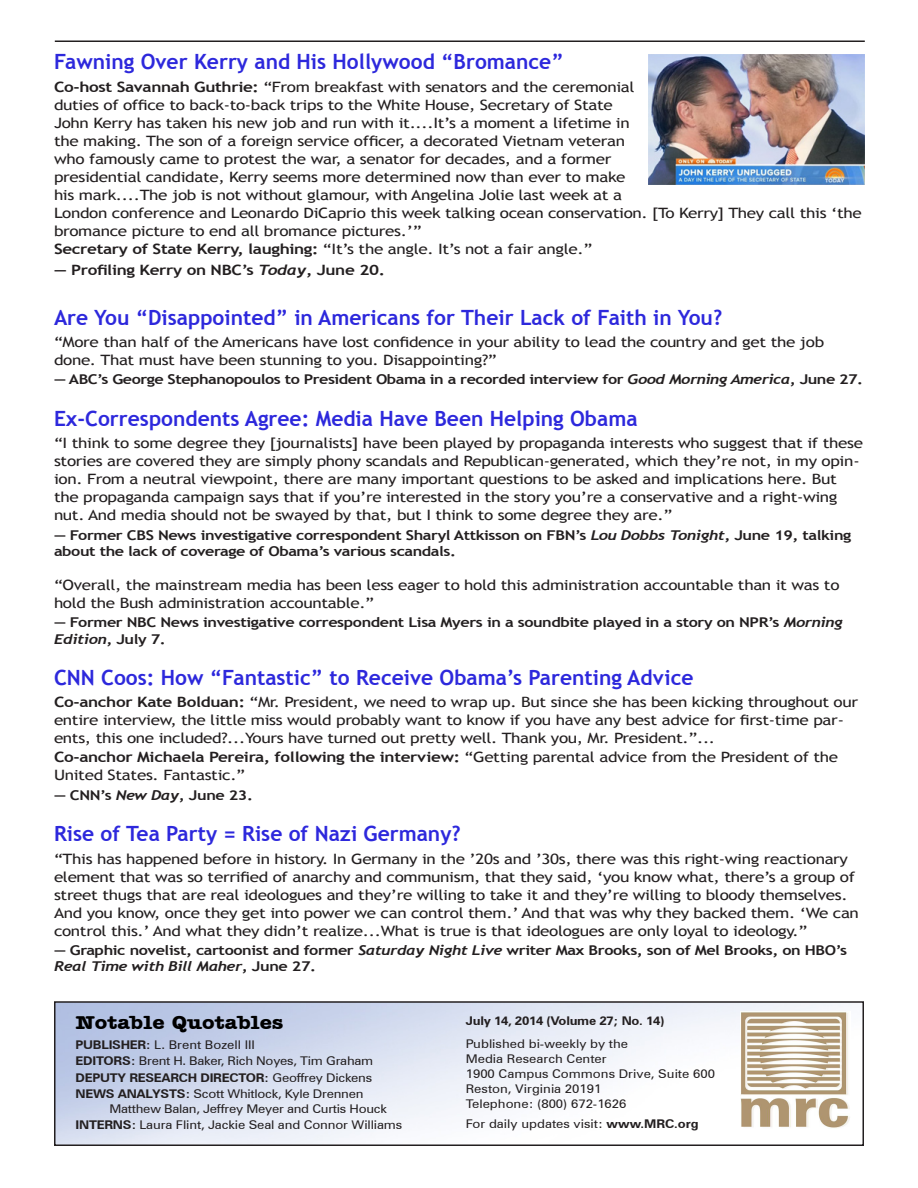
<style>
.page{position:relative;width:918px;height:1188px;background:#fff}
.page>*{position:absolute;margin:0;border:0;box-sizing:border-box;transform-origin:0 0}
.t1{font:700 21px "Trebuchet MS";color:#2d28dc}
.t2{font:700 19.5px "Amer Typewriter IT Cby BT";color:#000;scale:1.1 1}
.Text{font:14.25px/18px "Trebuchet MS";letter-spacing:-.02em;color:#231f20;scale:1.2 1}
.Text-2{font:700 14.25px "Trebuchet MS";letter-spacing:-.02em;color:#231f20;scale:1.2 1}
.Author{font:700 13.5px/16.2px "Trebuchet MS";letter-spacing:-.025em;color:#231f20;scale:1.2 1}
.Text-3{font:12px "Zurich BT";color:#231f20;scale:1.1 1}
.Text-4{font:12px "Zurich BT";letter-spacing:-.02em;color:#231f20;scale:1.1 1}
.Text-5{font:700 12px "Zurich BT";letter-spacing:-.02em;color:#231f20;scale:1.1 1}
.s1{font-weight:700}
.s2{font-family:"Trebuchet";font-style:italic}
.s3{font-weight:400}
</style>
<div class="page">
<div style="left:54px;top:1001px;width:810px;height:145px;border:2px solid #231f20"></div>
<hr style="left:55px;top:40px;width:810px;height:2px;background:#231f20">
<img style="left:740px;top:1012px;width:110px;height:116px">
<img style="left:649px;top:54px;width:216px;height:131px">
<p class="t1" style="left:54px;top:49px;width:511px">Fawning Over Kerry and His Hollywood “Bromance”</p>
<p class="Text" style="left:54px;top:78px;width:675px"><span class="s1">Co-host Savannah Guthrie:</span> “From breakfast with senators and the ceremonial<br>duties of office to back-to-back trips to the White House, Secretary of State<br>John Kerry has taken his new job and run with it....It’s a moment a lifetime in<br>the making. The son of a foreign service officer, a decorated Vietnam veteran<br>who famously came to protest the war, a senator for decades, and a former<br>presidential candidate, Kerry seems more determined now than ever to make<br>his mark....The job is not without glamour, with Angelina Jolie last week at a<br>London conference and Leonardo DiCaprio this week talking ocean conservation. [To Kerry] They call this ‘the bromance picture to end all bromance pictures.’”</p>
<p class="Text" style="left:54px;top:240px;width:450px"><span class="s1">Secretary of State Kerry, laughing:</span> “It’s the angle. It’s not a fair angle.”</p>
<p class="Text-2" style="left:54px;top:261px;width:277px">— Profiling Kerry on NBC’s <span class="s2">Today</span>, June 20.</p>
<p class="t1" style="left:54px;top:304px;width:670px">Are You “Disappointed” in Americans for Their Lack of Faith in You?</p>
<p class="Text" style="left:54px;top:333px;width:643px">“More than half of the Americans have lost confidence in your ability to lead the country and get the job done. That must have been stunning to you. Disappointing?”</p>
<p class="Author" style="left:54px;top:372px;width:676px">— ABC’s George Stephanopoulos to President Obama in a recorded interview for <span class="s2">Good Morning America</span>, June 27.</p>
<p class="t1" style="left:54px;top:405px;width:585px">Ex-Correspondents Agree: Media Have Been Helping Obama</p>
<p class="Text" style="left:54px;top:434px;width:676px">“I think to some degree they [journalists] have been played by propaganda interests who suggest that if these stories are covered they are simply phony scandals and Republican-generated, which they’re not, in my opin&shy;ion. From a neutral viewpoint, there are many important questions to be asked and implications here. But the propaganda campaign says that if you’re interested in the story you’re a conservative and a right-wing nut. And media should not be swayed by that, but I think to some degree they are.”</p>
<p class="Author" style="left:54px;top:527px;width:666px">— Former CBS News investigative correspondent Sharyl Attkisson on FBN’s <span class="s2">Lou Dobbs Tonight</span>, June 19, talking about the lack of coverage of Obama’s various scandals.</p>
<p class="Text" style="left:54px;top:576px;width:656px">“Overall, the mainstream media has been less eager to hold this administration accountable than it was to hold the Bush administration accountable.”</p>
<p class="Author" style="left:54px;top:615px;width:659px">— Former NBC News investigative correspondent Lisa Myers in a soundbite played in a story on NPR’s <span class="s2">Morning<br>Edition</span>, July 7.</p>
<p class="t1" style="left:54px;top:665px;width:641px">CNN Coos: How “Fantastic” to Receive Obama’s Parenting Advice</p>
<p class="Text" style="left:54px;top:694px;width:672px"><span class="s1">Co-anchor Kate Bolduan:</span> “Mr. President, we need to wrap up. But since she has been kicking throughout our entire interview, the little miss would probably want to know if you have any best advice for first-time par&shy;ents, this one included?...Yours have turned out pretty well. Thank you, Mr. President.”...</p>
<p class="Text" style="left:54px;top:749px;width:655px"><span class="s1">Co-anchor Michaela Pereira, following the interview:</span> “Getting parental advice from the President of the<br>United States. Fantastic.”</p>
<p class="Author" style="left:54px;top:787px;width:167px">— CNN’s <span class="s2">New Day</span>, June 23.</p>
<p class="t1" style="left:54px;top:821px;width:408px">Rise of Tea Party = Rise of Nazi Germany?</p>
<p class="Text" style="left:54px;top:850px;width:672px">“This has happened before in history. In Germany in the ’20s and ’30s, there was this right-wing reactionary element that was so terrified of anarchy and communism, that they said, ‘you know what, there’s a group of street thugs that are real ideologues and they’re willing to take it and they’re willing to bloody themselves.<br>And you know, once they get into power we can control them.’ And that was why they backed them. ‘We can control this.’ And what they didn’t realize...What is true is that ideologues are only loyal to ideology.”</p>
<p class="Author" style="left:54px;top:942px;width:662px">— Graphic novelist, cartoonist and former <span class="s2">Saturday Night Live</span> writer Max Brooks, son of Mel Brooks, on HBO’s<br><span class="s2">Real Time with Bill Maher</span>, June 27.</p>
<p class="t2" style="left:76px;top:1010px;width:191px">Notable Quotables</p>
<p class="Text-3" style="left:76px;top:1037px;width:165px"><span class="s1">PUBLISHER:</span> L. Brent Bozell III</p>
<p class="Text-4" style="left:76px;top:1053px;width:272px"><span class="s1">EDITORS:</span> Brent H. Baker, Rich Noyes, Tim Graham</p>
<p class="Text-5" style="left:76px;top:1070px;width:271px">DEPUTY RESEARCH DIRECTOR: <span class="s3">Geoffrey Dickens</span></p>
<p class="Text-4" style="left:76px;top:1085px;width:263px"><span class="s1">NEWS ANALYSTS:</span> Scott Whitlock, Kyle Drennen</p>
<p class="Text-4" style="left:110px;top:1100px;width:254px">Matthew Balan, Jeffrey Meyer and Curtis Houck</p>
<p class="Text-3" style="left:76px;top:1116px;width:298px"><span class="s1">INTERNS:</span> Laura Flint, Jackie Seal and Connor Williams</p>
<p class="Text-5" style="left:466px;top:1014px;width:182px">July 14, 2014 (Volume 27; No. 14)</p>
<p class="Text-3" style="left:466px;top:1035px;width:149px">Published bi-weekly by the</p>
<p class="Text-3" style="left:466px;top:1050px;width:130px">Media Research Center</p>
<p class="Text-3" style="left:466px;top:1065px;width:228px">1900 Campus Commons Drive, Suite 600</p>
<p class="Text-3" style="left:466px;top:1080px;width:125px">Reston, Virginia 20191</p>
<p class="Text-3" style="left:466px;top:1095px;width:148px">Telephone: (800) 672-1626</p>
<p class="Text-3" style="left:466px;top:1115px;width:213px">For daily updates visit: <span class="s1">www.MRC.org</span></p>
</div>
